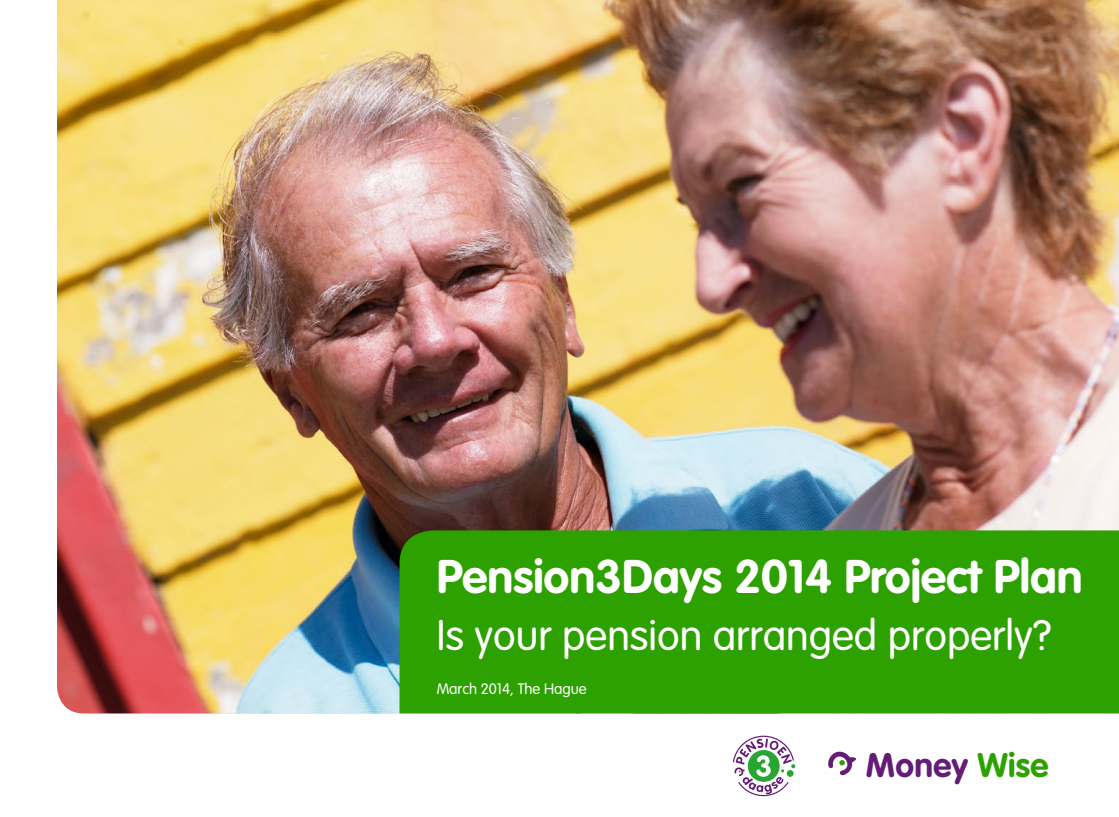
<style>
.page{position:relative;width:1119px;height:817px;background:#fff}
.page>*{position:absolute;margin:0;border:0;box-sizing:border-box;transform-origin:0 0}
.t1{font:700 46.5px "VAG Rounded Std";color:#fff}
.t2{font:300 42px "VAG Rounded Std";color:#fff}
.t3{font:700 33.6px "VAG Rounded Std";letter-spacing:.01em;color:#641c76}
.t4{font:300 15px "VAG Rounded Std";color:#fff}
.s1{color:#2da100}
</style>
<div class="page">
<img style="left:57px;top:0;width:1061px;height:713px">
<div style="left:399px;top:530px;width:719px;height:183px;background:#2da100"></div>
<svg style="left:828px;top:751px;width:28px;height:25px"></svg>
<svg style="left:733px;top:735px;width:62px;height:61px"></svg>
<p class="t1" style="left:436px;top:549px;width:647px">Pension3Days 2014 Project Plan</p>
<p class="t2" style="left:436px;top:611px;width:616px">Is your pension arranged properly?</p>
<p class="t4" style="left:436px;top:680px;width:151px">March 2014, The Hague</p>
<p class="t3" style="left:865px;top:745px;width:184px">Money <span class="s1">Wise</span></p>
</div>
